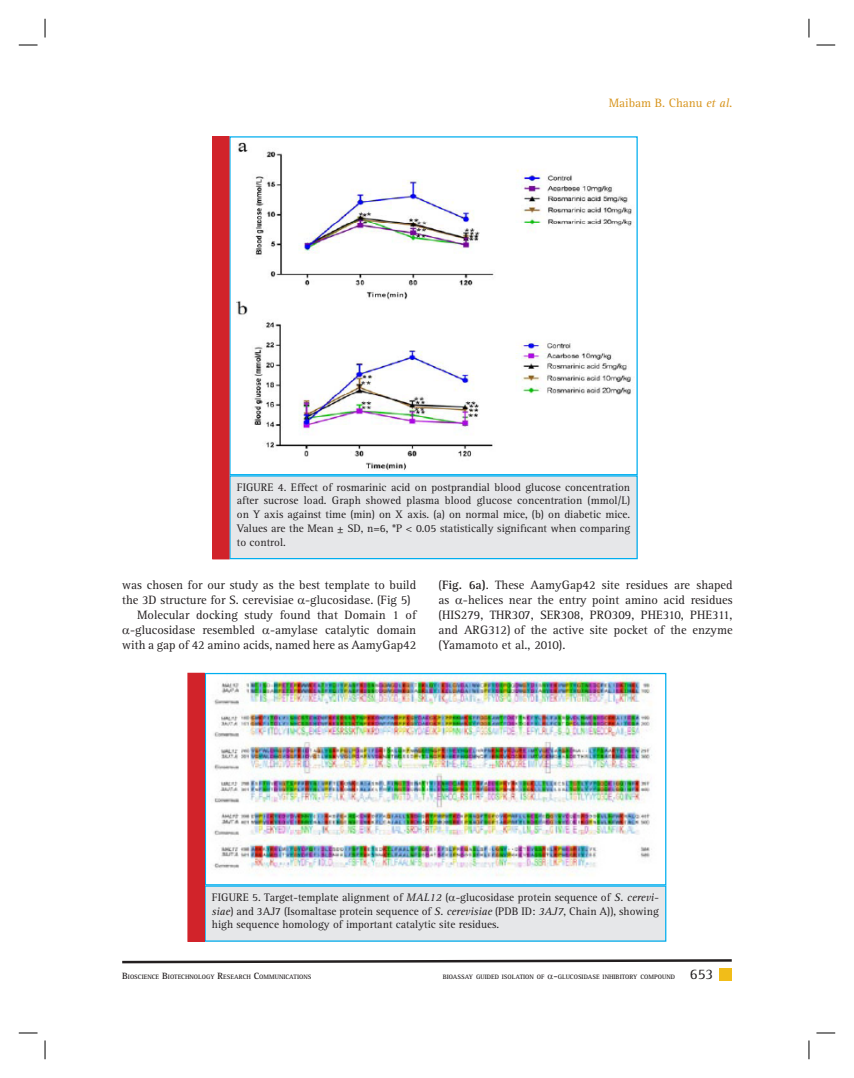
<style>
.page{position:relative;width:854px;height:1078px;background:#fff}
.page>*{position:absolute;margin:0;border:0;box-sizing:border-box;transform-origin:0 0}
.t1{font:15px "Rotis Serif Std";color:#231f20}
.t2{font:12.5px/15px "Rotis Serif Std";color:#231f20;text-align:justify}
.t3{font:12.5px "Rotis Serif Std";color:#d7941c}
.t4{font:11.25px/13.8px "Rotis Serif Std";color:#231f20;text-align:justify}
.t5{font:700 6.5px "Rotis Serif Std";color:#231f20}
.s1{font-style:italic}
.s2{font-weight:700}
.s3{font-size:9.38px}
</style>
<div class="page">
<svg style="left:122px;top:959px;width:610px;height:5px"></svg>
<div style="left:719px;top:968px;width:12px;height:13px;background:#f1bd19"></div>
<div style="left:230px;top:476px;width:407px;height:83px;background:#e6e7e9"></div>
<div style="left:229px;top:475px;width:408px;height:84px;border:1px solid #00aeef"></div>
<img style="left:236px;top:142px;width:396px;height:328px">
<div style="left:213px;top:137px;width:16px;height:422px;background:#d1232a"></div>
<div style="left:212px;top:136px;width:17px;height:423px;border:1px solid #d1232a"></div>
<div style="left:205px;top:886px;width:460px;height:55px;background:#e6e7e9"></div>
<img style="left:213px;top:675px;width:439px;height:202px">
<div style="left:205px;top:673px;width:461px;height:212px;border:1px solid #00aeef"></div>
<div style="left:188px;top:673px;width:16px;height:268px;background:#d1232a"></div>
<div style="left:187px;top:673px;width:17px;height:269px;border:1px solid #d1232a"></div>
<svg style="left:19px;top:44px;width:19px;height:2px"></svg>
<svg style="left:816px;top:44px;width:19px;height:2px"></svg>
<svg style="left:19px;top:1032px;width:19px;height:2px"></svg>
<svg style="left:816px;top:1032px;width:19px;height:2px"></svg>
<svg style="left:44px;top:19px;width:2px;height:19px"></svg>
<svg style="left:44px;top:1040px;width:2px;height:19px"></svg>
<svg style="left:808px;top:19px;width:1px;height:19px"></svg>
<svg style="left:808px;top:1040px;width:1px;height:19px"></svg>
<p class="t3" style="left:608px;top:98px;width:125px">Maibam B. Chanu <span class="s1">et al.</span></p>
<p class="t4" style="left:237px;top:481px;width:395px">FIGURE 4. Effect of rosmarinic acid on postprandial blood glucose concentration after sucrose load. Graph showed plasma blood glucose concentration (mmol/L) on Y axis against time (min) on X axis. (a) on normal mice, (b) on diabetic mice.<br>Values are the Mean ± SD, n=6, *P &lt; 0.05 statistically significant when comparing to control.</p>
<p class="t2" style="left:122px;top:578px;width:295px">was chosen for our study as the best template to build</p>
<p class="t2" style="left:122px;top:593px;width:290px">the 3D structure for S. cerevisiae -glucosidase. (Fig 5)</p>
<p class="t2" style="left:137px;top:608px;width:280px">Molecular docking study found that Domain 1 of</p>
<p class="t2" style="left:130px;top:623px;width:287px">-glucosidase resembled -amylase catalytic domain</p>
<p class="t2" style="left:122px;top:638px;width:295px">with a gap of 42 amino acids, named here as AamyGap42</p>
<p class="t2" style="left:438px;top:578px;width:295px">(<span class="s2">Fig. 6a)</span>. These AamyGap42 site residues are shaped as -helices near the entry point amino acid residues (HIS279, THR307, SER308, PRO309, PHE310, PHE311, and ARG312) of the active site pocket of the enzyme (Yamamoto et al., 2010).</p>
<p class="t4" style="left:212px;top:891px;width:448px">FIGURE 5. Target-template alignment of <span class="s1">MAL12</span> ( -glucosidase protein sequence of <span class="s1">S. cerevi&shy;siae</span>) and 3AJ7 (Isomaltase protein sequence of <span class="s1">S. cerevisiae</span> (PDB ID: <span class="s1">3AJ7</span>, Chain A)), showing high sequence homology of important catalytic site residues.</p>
<p class="t5" style="left:122px;top:974px;width:191px"><span class="s3">B</span>IOSCIENCE <span class="s3">B</span>IOTECHNOLOGY <span class="s3">R</span>ESEARCH <span class="s3">C</span>OMMUNICATIONS</p>
<p class="t5" style="left:442px;top:974px;width:234px">BIOASSAY GUIDED ISOLATION OF <span class="s3">-</span>GLUCOSIDASE INHIBITORY COMPOUND</p>
<h1 class="t1" style="left:689px;top:968px;width:25px">653</h1>
</div>
